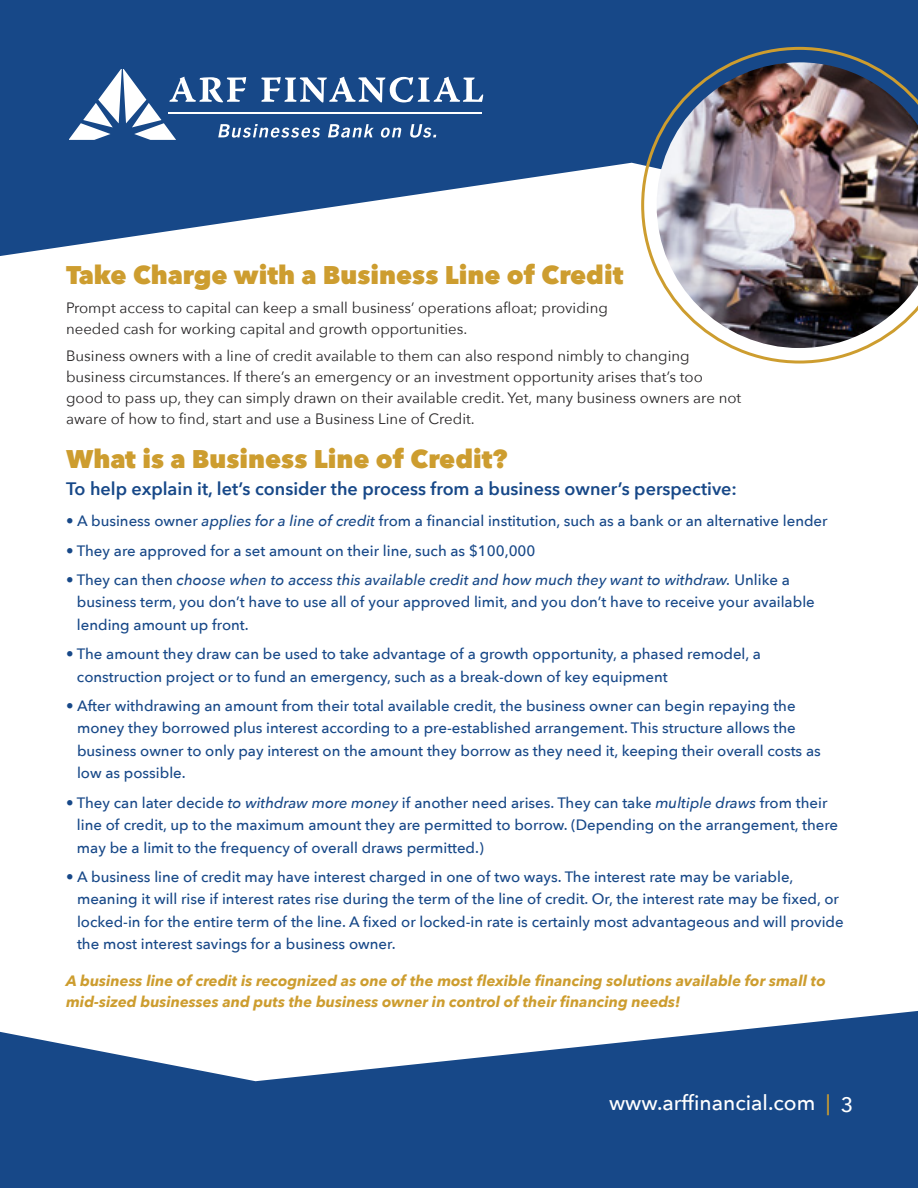
<style>
.page{position:relative;width:918px;height:1188px;background:#fff}
.page>*{position:absolute;margin:0;border:0;box-sizing:border-box;transform-origin:0 0}
.t1{font:800 25.5px "Avenir Next";color:#cd9d2f}
.t2{font:500 21px "Avenir Next";color:#fff}
.t3{font:600 18px "Avenir Next";color:#174888}
.t4{font:500 15px/22.5px "Avenir Next";color:#174888}
.t5{font:15px/21px "Avenir Next";color:#282627}
.t6{font:italic 700 15px/21px "Avenir Next";color:#cd9d2f}
.s1{font-style:italic}
.s2{color:#cd9d2f}
</style>
<div class="page">
<svg style="left:0;top:1011px;width:918px;height:177px;fill:#174888"></svg>
<svg style="left:0;top:0;width:918px;height:256px;fill:#174888"></svg>
<svg style="left:69px;top:69px;width:414px;height:71px"></svg>
<svg style="left:641px;top:47px;width:277px;height:317px"></svg>
<img style="left:657px;top:62px;width:261px;height:286px">
<h1 class="t1" style="left:66px;top:260px;width:559px">Take Charge with a Business Line of Credit</h1>
<p class="t5" style="left:66px;top:296px;width:543px">Prompt access to capital can keep a small business’ operations afloat; providing needed cash for working capital and growth opportunities.</p>
<p class="t5" style="left:66px;top:345px;width:677px">Business owners with a line of credit available to them can also respond nimbly to changing business circumstances. If there’s an emergency or an investment opportunity arises that’s too good to pass up, they can simply drawn on their available credit. Yet, many business owners are not aware of how to find, start and use a Business Line of Credit.</p>
<h1 class="t1" style="left:66px;top:444px;width:443px">What is a Business Line of Credit?</h1>
<p class="t3" style="left:66px;top:474px;width:672px">To help explain it, let’s consider the process from a business owner’s perspective:</p>
<p class="t4" style="left:66px;top:509px;width:763px">• A business owner <span class="s1">applies for a line of credit</span> from a financial institution, such as a bank or an alternative lender</p>
<p class="t4" style="left:66px;top:539px;width:471px">• They are approved for a set amount on their line, such as $100,000</p>
<p class="t4" style="left:77px;top:568px;width:739px;text-indent:-11px">• They can then <span class="s1">choose when to access this available credit and how much they want to withdraw.</span> Unlike a business term, you don’t have to use all of your approved limit, and you don’t have to receive your available lending amount up front.</p>
<p class="t4" style="left:77px;top:642px;width:685px;text-indent:-11px">• The amount they draw can be used to take advantage of a growth opportunity, a phased remodel, a construction project or to fund an emergency, such as a break-down of key equipment</p>
<p class="t4" style="left:77px;top:694px;width:745px;text-indent:-11px">• After withdrawing an amount from their total available credit, the business owner can begin repaying the money they borrowed plus interest according to a pre-established arrangement. This structure allows the business owner to only pay interest on the amount they borrow as they need it, keeping their overall costs as low as possible.</p>
<p class="t4" style="left:77px;top:791px;width:763px;text-indent:-11px">• They can later decide <span class="s1">to withdraw more money</span> if another need arises. They can take <span class="s1">multiple draws</span> from their line of credit, up to the maximum amount they are permitted to borrow. (Depending on the arrangement, there may be a limit to the frequency of overall draws permitted.)</p>
<p class="t4" style="left:77px;top:865px;width:768px;text-indent:-11px">• A business line of credit may have interest charged in one of two ways. The interest rate may be variable, meaning it will rise if interest rates rise during the term of the line of credit. Or, the interest rate may be fixed, or locked-in for the entire term of the line. A fixed or locked-in rate is certainly most advantageous and will provide the most interest savings for a business owner.</p>
<p class="t6" style="left:66px;top:970px;width:761px">A business line of credit is recognized as one of the most flexible financing solutions available for small to mid-sized businesses and puts the business owner in control of their financing needs!</p>
<h2 class="t2" style="left:609px;top:1085px;width:246px">www.arffinancial.com <span class="s2">|</span> 3</h2>
</div>
